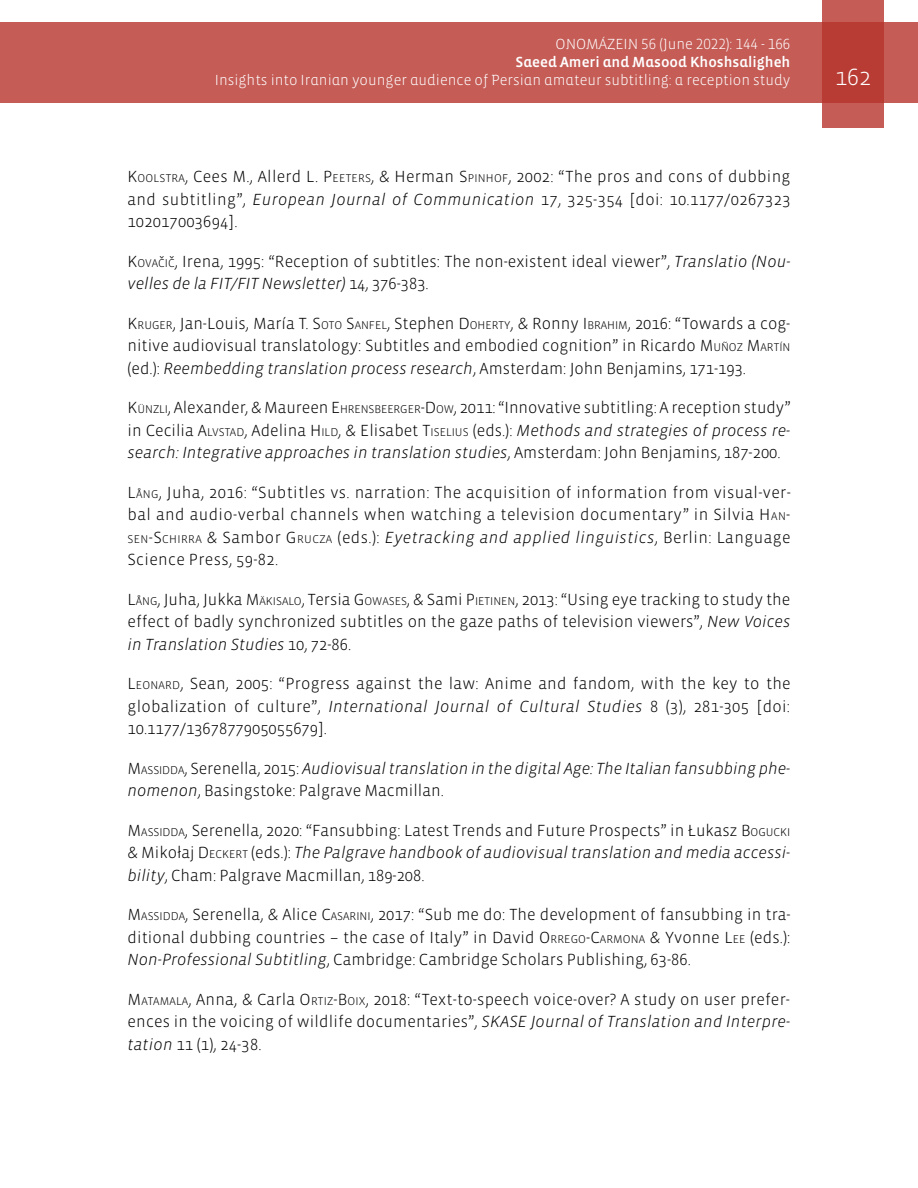
<style>
.page{position:relative;width:918px;height:1188px;background:#fff}
.page>*{position:absolute;margin:0;border:0;box-sizing:border-box;transform-origin:0 0}
.t1{font:300 24px "Vista Sans";color:#fff}
.t2{font:300 16.5px/22.5px "Vista Sans";color:#000;text-align:justify}
.t3{font:italic 300 16.5px/22.5px "Vista Sans";letter-spacing:-.005em;color:#000}
.t4{font:300 15px "Vista Sans Alt";color:#fff}
.t5{font:15px "Vista Sans Alt Med";color:#fff}
.s1{font-style:inherit}
.s2{font-size:11.55px}
.s3{font-style:italic}
.s4{font-size:15px}
.s5{font-style:normal}
.s6{font-style:normal;font-size:11.55px}
</style>
<div class="page">
<div style="left:0;top:23px;width:918px;height:80px;background:#c55c56"></div>
<svg style="left:822px;top:0;width:62px;height:128px;background:#bd4740"></svg>
<p class="t4" style="left:556px;top:37px;width:236px">ONOMÁZEIN 56 (June 2022): 144 - 166</p>
<p class="t5" style="left:516px;top:55px;width:276px">Saeed Ameri and Masood Khoshsaligheh</p>
<p class="t4" style="left:215px;top:73px;width:577px">Insights into Iranian younger audience of Persian amateur subtitling: a reception study</p>
<h1 class="t1" style="left:835px;top:65px;width:37px">162</h1>
<p class="t2" style="left:128px;top:166px;width:665px"><span class="s1">K</span><span class="s2">OOLSTRA</span>, Cees M., Allerd L. <span class="s1">P</span><span class="s2">EETERS</span>, &amp; Herman <span class="s1">S</span> <span class="s2">P INHOF</span>, 2002: “The pros and cons of dubbing and subtitling”, <span class="s3">European Journal of Communication</span> 17, 325-354 [doi: 10.1177/0267323<br>102017003694].</p>
<p class="t2" style="left:128px;top:250px;width:664px"><span class="s1">K</span><span class="s2">OVA</span><span class="s4">ˇ</span><span class="s2">CI</span><span class="s4">ˇ</span><span class="s2">C</span>, Irena, 1995: “Reception of subtitles: The non-existent ideal viewer”, <span class="s3">Translatio (Nou&shy;velles de la FIT/FIT Newsletter)</span> 14, 376-383.</p>
<p class="t2" style="left:128px;top:312px;width:664px"><span class="s1">K</span><span class="s2">RUGER</span>, Jan-Louis, María T. <span class="s1">S</span><span class="s2">OTO</span> <span class="s1">S</span><span class="s2">ANFEL</span>, Stephen <span class="s1">D</span><span class="s2">OHERTY</span>, &amp; Ronny <span class="s1">I</span> <span class="s2">BRAHIM</span>, 2016: “Towards a cog&shy;nitive audiovisual translatology: Subtitles and embodied cognition” in Ricardo <span class="s1">M</span> <span class="s2">UÑOZ</span> <span class="s1">M</span><span class="s2">ARTÍN </span>(ed.): <span class="s3">Reembedding translation process research</span>, Amsterdam: John Benjamins, 171-193.</p>
<p class="t2" style="left:128px;top:397px;width:665px"><span class="s1">K</span><span class="s2">ÜNZLI</span>, Alexander, &amp; Maureen <span class="s1">E</span> <span class="s2">HRENSBEERGER</span><span class="s1">-D</span><span class="s2">OW</span>, 2011: “Innovative subtitling: A reception study” in Cecilia <span class="s1">A</span><span class="s2">LVSTAD</span>, Adelina <span class="s1">H</span> <span class="s2">ILD</span>, &amp; Elisabet <span class="s1">T</span><span class="s2">ISELIUS</span> (eds.): <span class="s3">Methods and strategies of process re&shy;search: Integrative approaches in translation studies</span>, Amsterdam: John Benjamins, 187-200.</p>
<p class="t2" style="left:128px;top:481px;width:665px"><span class="s1">L</span><span class="s2">ÅNG</span>, Juha, 2016: “Subtitles vs. narration: The acquisition of information from visual-ver&shy;bal and audio-verbal channels when watching a television documentary” in Silvia <span class="s1">H</span> <span class="s2">AN</span><span class="s1">-</span><span class="s2">SEN</span><span class="s1">-S</span> <span class="s2">CHIRRA</span> &amp; Sambor <span class="s1">G</span> <span class="s2">RUCZA</span> (eds.): <span class="s3">Eyetracking and applied linguistics</span>, Berlin: Language Science Press, 59-82.</p>
<p class="t2" style="left:128px;top:588px;width:664px"><span class="s1">L</span><span class="s2">ÅNG</span>, Juha, Jukka <span class="s1">M</span><span class="s2">ÄKISALO</span>, Tersia <span class="s1">G</span> <span class="s2">OWASES</span>, &amp; Sami <span class="s1">P</span><span class="s2">IETINEN</span>, 2013: “Using eye tracking to study the effect of badly synchronized subtitles on the gaze paths of television viewers”, <span class="s3">New Voices in Translation Studies</span> 10, 72-86.</p>
<p class="t2" style="left:128px;top:673px;width:665px"><span class="s1">L</span><span class="s2">EONARD</span>, Sean, 2005: “Progress against the law: Anime and fandom, with the key to the globalization of culture”, <span class="s3">International Journal of Cultural Studies</span> 8 (3), 281-305 [doi:<br>10.1177/1367877905055679].</p>
<p class="t3" style="left:128px;top:757px;width:664px"><span class="s5">M</span> <span class="s6">ASSIDDA</span><span class="s5">, Serenella, 2015:</span> Audiovisual translation in the digital Age: The Italian fansubbing phe&shy;nomenon<span class="s5">, Basingstoke: Palgrave Macmillan.</span></p>
<p class="t2" style="left:128px;top:819px;width:664px"><span class="s1">M</span><span class="s2">ASSIDDA</span>, Serenella, 2020: “Fansubbing: Latest Trends and Future Prospects” in Łukasz <span class="s1">B</span><span class="s2">OGUCKI </span>&amp; Mikołaj <span class="s1">D</span> <span class="s2">ECK ERT</span> (eds.): <span class="s3">The Palgrave handbook of audiovisual translation and media accessi&shy;bility</span>, Cham: Palgrave Macmillan, 189-208.</p>
<p class="t2" style="left:128px;top:904px;width:664px"><span class="s1">M</span><span class="s2">ASSIDDA</span>, Serenella, &amp; Alice <span class="s1">C</span><span class="s2">ASARINI</span>, 2017: “Sub me do: The development of fansubbing in tra&shy;ditional dubbing countries – the case of Italy” in David <span class="s1">O</span> <span class="s2">RREGO</span><span class="s1">-C</span><span class="s2">ARMONA</span> &amp; Yvonne <span class="s1">L</span><span class="s2">EE</span> (eds.):<br><span class="s3">Non-Professional Subtitling</span>, Cambridge: Cambridge Scholars Publishing, 63-86.</p>
<p class="t2" style="left:128px;top:988px;width:664px"><span class="s1">M</span><span class="s2">ATAMALA</span>, Anna, &amp; Carla <span class="s1">O</span> <span class="s2">RTIZ</span><span class="s1">-B</span> <span class="s2">OIX</span>, 2018: “Text-to-speech voice-over? A study on user prefer&shy;ences in the voicing of wildlife documentaries”, <span class="s3">SKASE Journal of Translation and Interpre&shy;tation</span> 11 (1), 24-38.</p>
</div>
